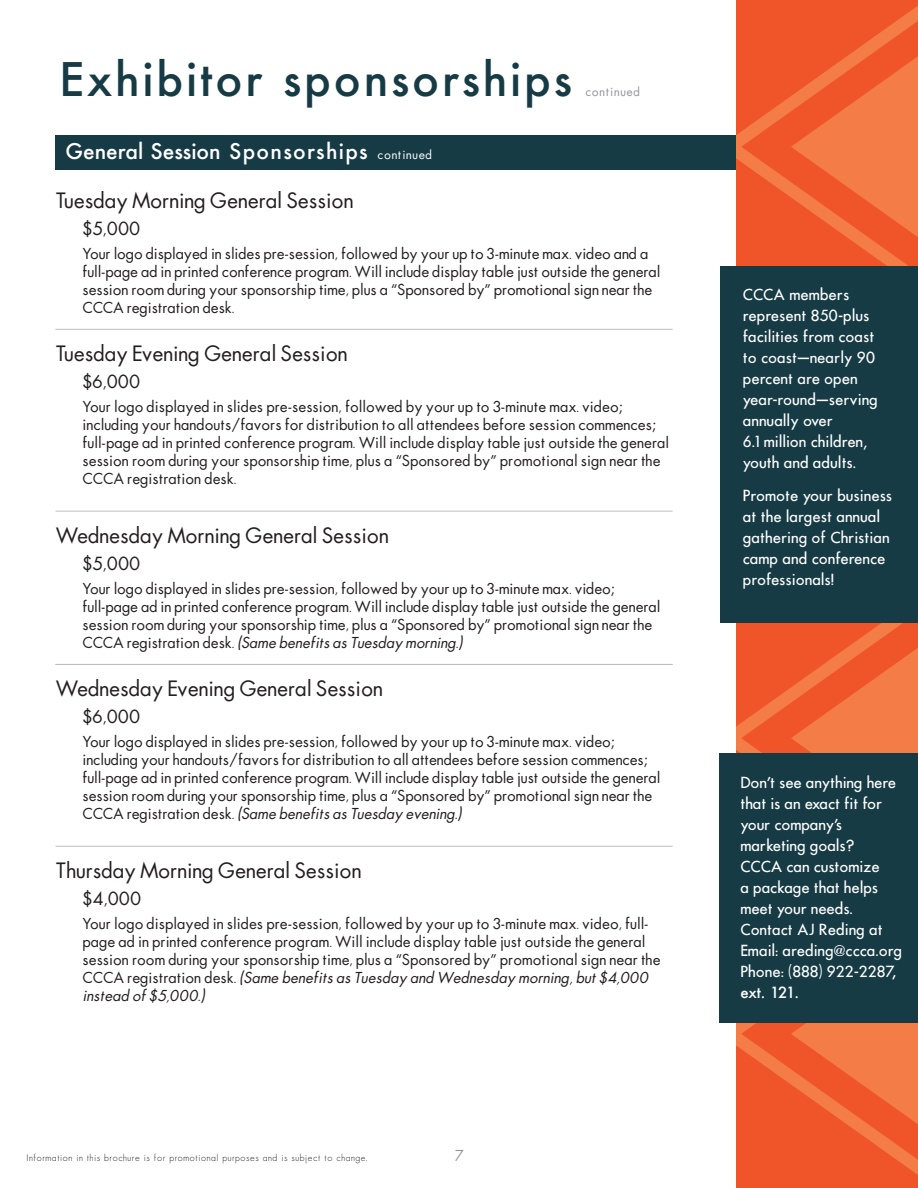
<style>
.page{position:relative;width:918px;height:1188px;background:#fff}
.page>*{position:absolute;margin:0;border:0;box-sizing:border-box;transform-origin:0 0}
.t1{font:500 45px "Futura";letter-spacing:.06em;color:#173b45}
.t2{font:21px "Futura";color:#231f20}
.t3{font:500 21px "Futura";color:#fff}
.t4{font:18px "Futura";color:#231f20}
.t5{font:15px/18px "Futura";color:#231f20}
.t6{font:500 15px/21px "Futura";color:#fff}
.t7{font:15px "Futura";color:#939598}
.t8{font:12px "Futura";letter-spacing:.06em;color:#939598}
.t9{font:300 9px "Futura";letter-spacing:.06em;color:#231f20}
.s1{font-weight:400;font-size:12px}
.s2{font-style:italic}
.s3{font-style:inherit}
</style>
<div class="page">
<svg style="left:736px;top:3px;width:182px;height:263px;background:#f16133"></svg>
<svg style="left:736px;top:622px;width:182px;height:132px;background:#ed6435"></svg>
<svg style="left:736px;top:1023px;width:182px;height:155px;background:#f16133"></svg>
<div style="left:720px;top:266px;width:198px;height:356px;background:#173b45"></div>
<hr style="left:56px;top:329px;width:617px;height:1px;background:#bcbdc0">
<hr style="left:56px;top:511px;width:617px;height:1px;background:#bcbdc0">
<hr style="left:56px;top:664px;width:617px;height:1px;background:#bcbdc0">
<hr style="left:56px;top:846px;width:617px;height:1px;background:#bcbdc0">
<div style="left:720px;top:754px;width:198px;height:269px;background:#173b45"></div>
<div style="left:55px;top:135px;width:681px;height:35px;background:#173b45"></div>
<h1 class="t1" style="left:59px;top:50px;width:515px">Exhibitor sponsorships</h1>
<h2 class="t3" style="left:65px;top:138px;width:368px">General Session Sponsorships <span class="s1">continued</span></h2>
<p class="t8" style="left:585px;top:87px;width:56px">continued</p>
<h2 class="t2" style="left:56px;top:190px;width:299px">Tuesday Morning General Session</h2>
<p class="t4" style="left:82px;top:220px;width:59px">$5,000</p>
<p class="t5" style="left:82px;top:245px;width:579px">Your logo displayed in slides pre-session, followed by your up to 3-minute max. video and a full-page ad in printed conference program. Will include display table just outside the general session room during your sponsorship time, plus a “Sponsored by” promotional sign near the CCCA registration desk.</p>
<h2 class="t2" style="left:56px;top:344px;width:294px">Tuesday Evening General Session</h2>
<p class="t4" style="left:82px;top:373px;width:59px">$6,000</p>
<p class="t5" style="left:82px;top:399px;width:588px">Your logo displayed in slides pre-session, followed by your up to 3-minute max. video; including your handouts/favors for distribution to all attendees before session commences; full-page ad in printed conference program. Will include display table just outside the general session room during your sponsorship time, plus a “Sponsored by” promotional sign near the CCCA registration desk.</p>
<h2 class="t2" style="left:56px;top:526px;width:335px">Wednesday Morning General Session</h2>
<p class="t4" style="left:83px;top:555px;width:59px">$5,000</p>
<p class="t5" style="left:82px;top:581px;width:579px">Your logo displayed in slides pre-session, followed by your up to 3-minute max. video; full-page ad in printed conference program. Will include display table just outside the general session room during your sponsorship time, plus a “Sponsored by” promotional sign near the CCCA registration desk. <span class="s2">(Same benefits as Tuesday morning.)</span></p>
<h2 class="t2" style="left:56px;top:679px;width:329px">Wednesday Evening General Session</h2>
<p class="t4" style="left:83px;top:708px;width:59px">$6,000</p>
<p class="t5" style="left:82px;top:734px;width:579px">Your logo displayed in slides pre-session, followed by your up to 3-minute max. video; including your handouts/favors for distribution to all attendees before session commences; full-page ad in printed conference program. Will include display table just outside the general session room during your sponsorship time, plus a “Sponsored by” promotional sign near the CCCA registration desk. <span class="s2">(Same benefits as Tuesday evening.)</span></p>
<h2 class="t2" style="left:56px;top:861px;width:307px">Thursday Morning General Session</h2>
<p class="t4" style="left:83px;top:890px;width:60px">$4,000</p>
<p class="t5" style="left:82px;top:916px;width:579px">Your logo displayed in slides pre-session, followed by your up to 3-minute max. video, full&shy;page ad in printed conference program. Will include display table just outside the general session room during your sponsorship time, plus a “Sponsored by” promotional sign near the CCCA registration desk. <span class="s2">(Same benefits as Tuesday and Wednesday morning, but $4,000 instead of $5,000.)</span></p>
<p class="t9" style="left:27px;top:1154px;width:342px">Information in this brochure is for promotional purposes and is subject to change.</p>
<p class="t7" style="left:455px;top:1149px;width:11px">7</p>
<p class="t6" style="left:743px;top:286px;width:137px">CCCA members represent 850-plus facilities from coast to coast—nearly 90 percent are open year-round—serving annually over<br>6.1 million children, youth and adults.</p>
<p class="t6" style="left:743px;top:487px;width:151px">Promote your business at the largest annual gathering of Christian camp and conference professionals!</p>
<p class="t6" style="left:740px;top:773px;width:163px">Don’t see anything here that is an exact fit for your company’s marketing goals?<br>CCCA can customize<br>a package that helps meet your needs.<br>Contact AJ Reding at<br>Email: areding@ccca.org<br>Phone: (888) 922-2287<span class="s3">, ext. 121.</span></p>
</div>
